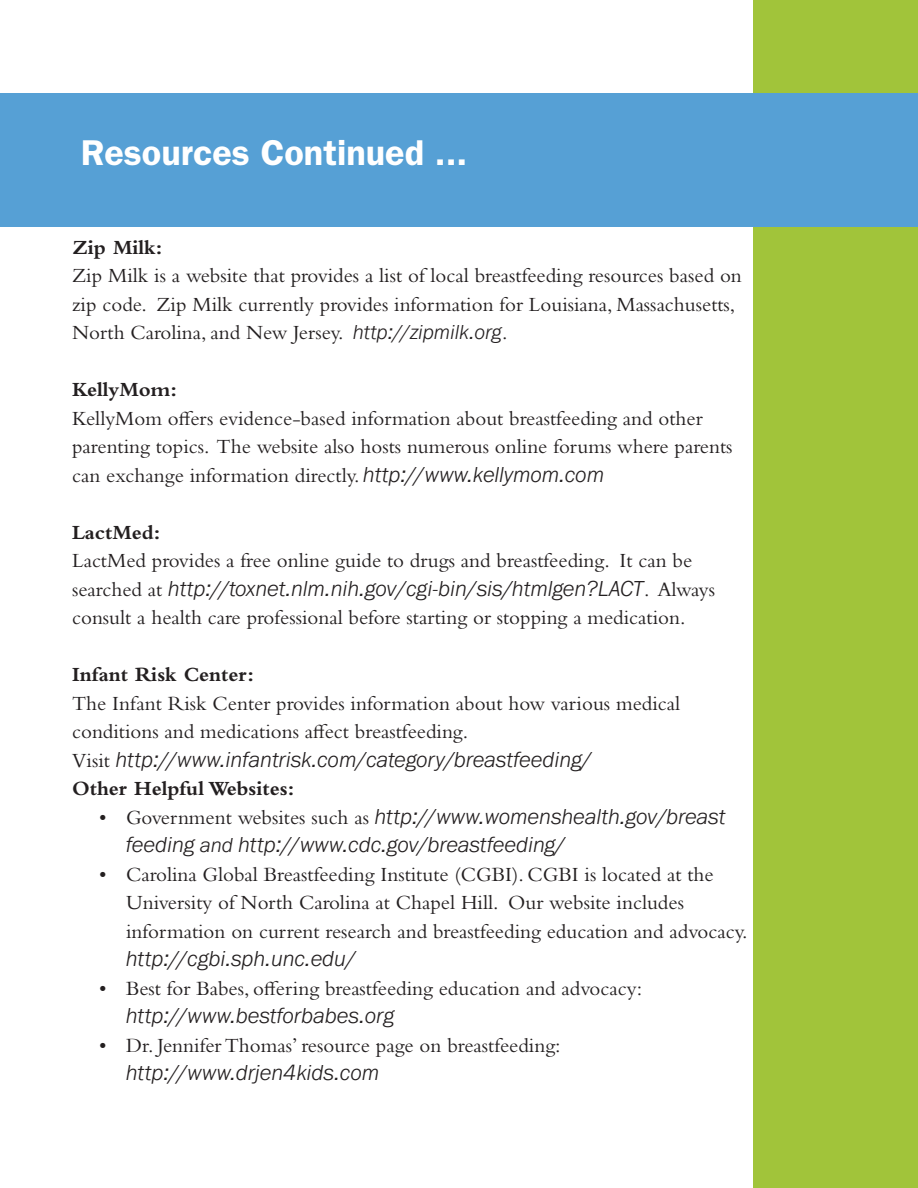
<style>
.page{position:relative;width:918px;height:1188px;background:#fff}
.page>*{position:absolute;margin:0;border:0;box-sizing:border-box;transform-origin:0 0}
.t1{font:600 36px "ITC Franklin Gothic Std";color:#fff}
.t2{font:italic 300 22.5px/28.5px "Franklin Gothic URW";color:#231f20}
.t3{font:21px/28.5px "Bembo Std";color:#231f20}
.t4{font:700 21px "Bembo Std";color:#231f20}
.s1{font-family:"Franklin Gothic URW";font-weight:300;font-style:italic}
.s2{font-family:"Franklin Gothic URW";font-weight:300;font-style:italic;font-size:22.5px}
.s3{font-family:"Bembo Std";font-weight:400;font-style:normal;font-size:21px}
.s4{font-size:21px}
</style>
<div class="page">
<div style="left:754px;top:0;width:164px;height:1188px;background:#a1c43a"></div>
<div style="left:0;top:94px;width:918px;height:133px;background:#56a0d5"></div>
<h1 class="t1" style="left:81px;top:131px;width:388px">Resources Continued ...</h1>
<p class="t4" style="left:72px;top:236px;width:92px">Zip Milk:</p>
<p class="t3" style="left:72px;top:261px;width:671px">Zip Milk is a website that provides a list of local breastfeeding resources based on zip code. Zip Milk currently provides information for Louisiana, Massachusetts,<br>North Carolina, and New Jersey. <span class="s1">http://zipmilk.org</span>.</p>
<p class="t4" style="left:72px;top:378px;width:106px">KellyMom:</p>
<p class="t3" style="left:72px;top:404px;width:662px">KellyMom offers evidence-based information about breastfeeding and other parenting topics. The website also hosts numerous online forums where parents can exchange information directly. <span class="s2">http://www.kellymom.com</span></p>
<p class="t4" style="left:72px;top:521px;width:90px">LactMed:</p>
<p class="t3" style="left:72px;top:546px;width:622px">LactMed provides a free online guide to drugs and breastfeeding. It can be</p>
<p class="t2" style="left:72px;top:574px;width:644px"><span class="s3">searched at</span> http://toxnet.nlm.nih.gov/cgi-bin/sis/htmlgen?LACT<span class="s3">. Always</span></p>
<p class="t3" style="left:72px;top:603px;width:615px">consult a health care professional before starting or stopping a medication.</p>
<p class="t4" style="left:72px;top:663px;width:183px">Infant Risk Center:</p>
<p class="t3" style="left:72px;top:689px;width:610px">The Infant Risk Center provides information about how various medical conditions and medications affect breastfeeding.</p>
<p class="t2" style="left:72px;top:745px;width:521px"><span class="s3">Visit</span> http://www.infantrisk.com/category/breastfeeding/</p>
<p class="t4" style="left:72px;top:777px;width:224px">Other Helpful Websites:</p>
<p class="t2" style="left:126px;top:802px;width:601px;text-indent:-27px"><span class="s3">• Government websites such as</span> http://www.womenshealth.gov/breast feeding <span class="s4">and</span> http://www.cdc.gov/breastfeeding/</p>
<p class="t3" style="left:126px;top:860px;width:623px;text-indent:-27px">• Carolina Global Breastfeeding Institute (CGBI). CGBI is located at the<br>University of North Carolina at Chapel Hill. Our website includes information on current research and breastfeeding education and advocacy.</p>
<p class="t2" style="left:126px;top:944px;width:232px">http://cgbi.sph.unc.edu/</p>
<p class="t3" style="left:99px;top:974px;width:545px">• Best for Babes, offering breastfeeding education and advocacy:</p>
<p class="t2" style="left:126px;top:1001px;width:270px">http://www.bestforbabes.org</p>
<p class="t3" style="left:99px;top:1031px;width:463px">• Dr. Jennifer Thomas’ resource page on breastfeeding:</p>
<p class="t2" style="left:126px;top:1058px;width:255px">http://www.drjen4kids.com</p>
</div>
